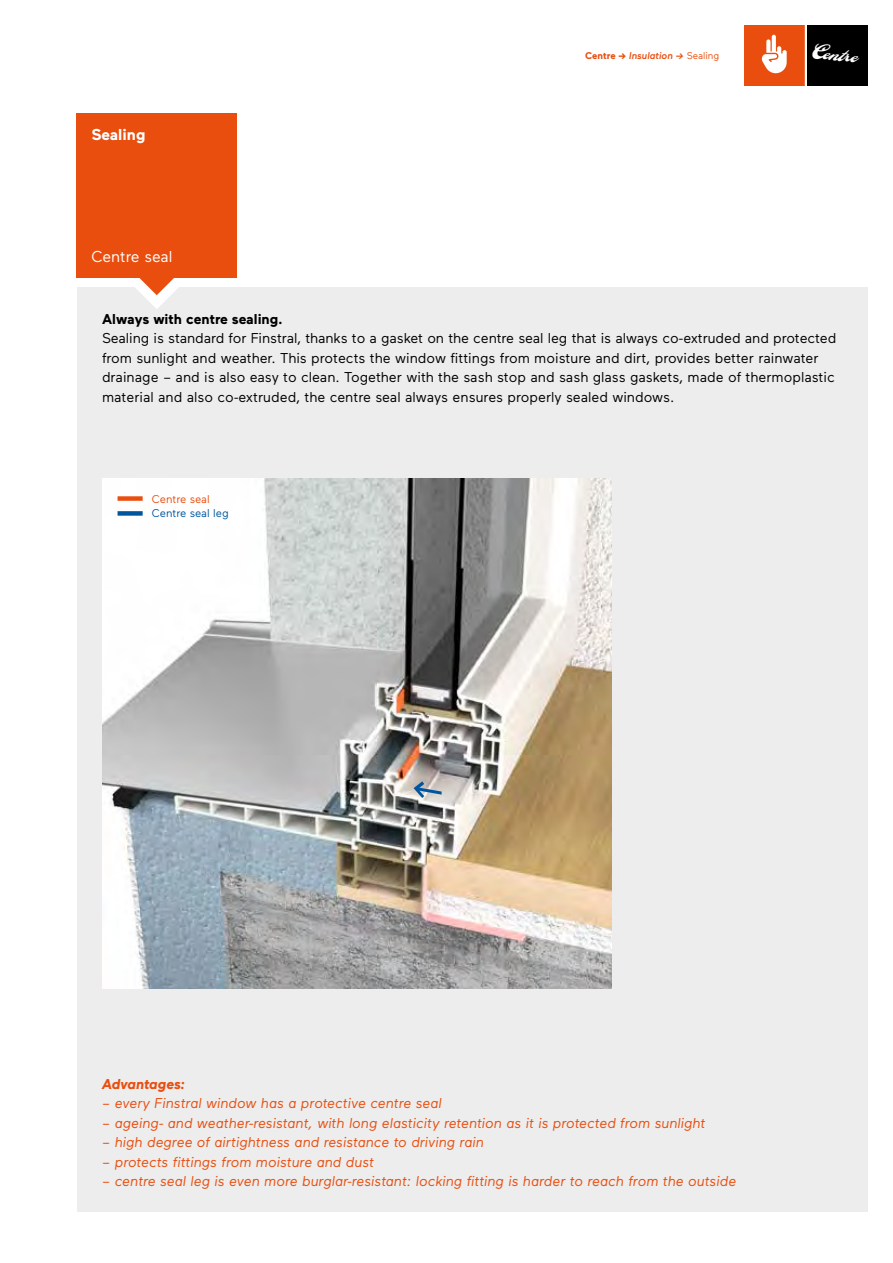
<style>
.page{position:relative;width:893px;height:1263px;background:#fff}
.page>*{position:absolute;margin:0;border:0;box-sizing:border-box;transform-origin:0 0}
.t1{font:26.4px "LHF Ballpark Script";color:#fff}
.t2{font:15.75px "Maax Finstral";color:#fff}
.t3{font:700 15.75px "Maax Finstral";color:#fff}
.t4{font:14.25px/19.5px "Maax Finstral";color:#000}
.t5{font:italic 14.25px "Maax Finstral";color:#e94e0f}
.t6{font:700 14.25px "Maax Finstral";color:#000}
.t7{font:italic 700 14.25px "Maax Finstral";color:#e94e0f}
.t8{font:11.25px "Maax Finstral";color:#00569d}
.t9{font:11.25px "Maax Finstral";color:#e94e0f}
.t10{font:italic 500 9.75px "Maax Finstral";color:#e94e0f}
.s1{font-weight:700;font-style:normal}
.s2{font-weight:400;font-style:normal}
</style>
<div class="page">
<div style="left:77px;top:287px;width:790px;height:925px;background:#ededed"></div>
<svg style="left:92px;top:277px;width:110px;height:32px"></svg>
<div style="left:77px;top:113px;width:160px;height:164px;background:#e94e0f"></div>
<div style="left:742px;top:23px;width:65px;height:65px;border:4px solid #fff"></div>
<div style="left:744px;top:26px;width:60px;height:60px;background:#e94e0f"></div>
<svg style="left:762px;top:35px;width:25px;height:38px"></svg>
<img style="left:102px;top:479px;width:510px;height:509px">
<svg style="left:411px;top:776px;width:34px;height:26px"></svg>
<div style="left:805px;top:23px;width:65px;height:65px;border:4px solid #fff"></div>
<div style="left:807px;top:26px;width:60px;height:60px;background:#000"></div>
<div style="left:118px;top:496px;width:25px;height:5px;background:#e94e0f"></div>
<div style="left:118px;top:511px;width:25px;height:5px;background:#00569d"></div>
<p class="t3" style="left:91px;top:124px;width:56px">Sealing</p>
<p class="t2" style="left:91px;top:247px;width:83px">Centre seal</p>
<p class="t10" style="left:585px;top:49px;width:136px"><span class="s1">Centre →</span> Insulation → <span class="s2">Sealing</span></p>
<h1 class="t1" style="left:814px;top:38px;width:46px;rotate:5deg">Centre</h1>
<p class="t6" style="left:102px;top:309px;width:182px">Always with centre sealing.</p>
<p class="t4" style="left:102px;top:328px;width:736px">Sealing is standard for Finstral, thanks to a gasket on the centre seal leg that is always co-extruded and protected from sunlight and weather. This protects the window fittings from moisture and dirt, provides better rainwater drainage – and is also easy to clean. Together with the sash stop and sash glass gaskets, made of thermoplastic material and also co-extruded, the centre seal always ensures properly sealed windows.</p>
<p class="t9" style="left:152px;top:492px;width:59px">Centre seal</p>
<p class="t8" style="left:152px;top:506px;width:78px">Centre seal leg</p>
<p class="t7" style="left:102px;top:1074px;width:84px">Advantages:</p>
<p class="t5" style="left:102px;top:1094px;width:341px">– every Finstral window has a protective centre seal</p>
<p class="t5" style="left:102px;top:1114px;width:605px">– ageing- and weather-resistant, with long elasticity retention as it is protected from sunlight</p>
<p class="t5" style="left:102px;top:1133px;width:383px">– high degree of airtightness and resistance to driving rain</p>
<p class="t5" style="left:102px;top:1153px;width:273px">– protects fittings from moisture and dust</p>
<p class="t5" style="left:102px;top:1172px;width:636px">– centre seal leg is even more burglar-resistant: locking fitting is harder to reach from the outside</p>
</div>
